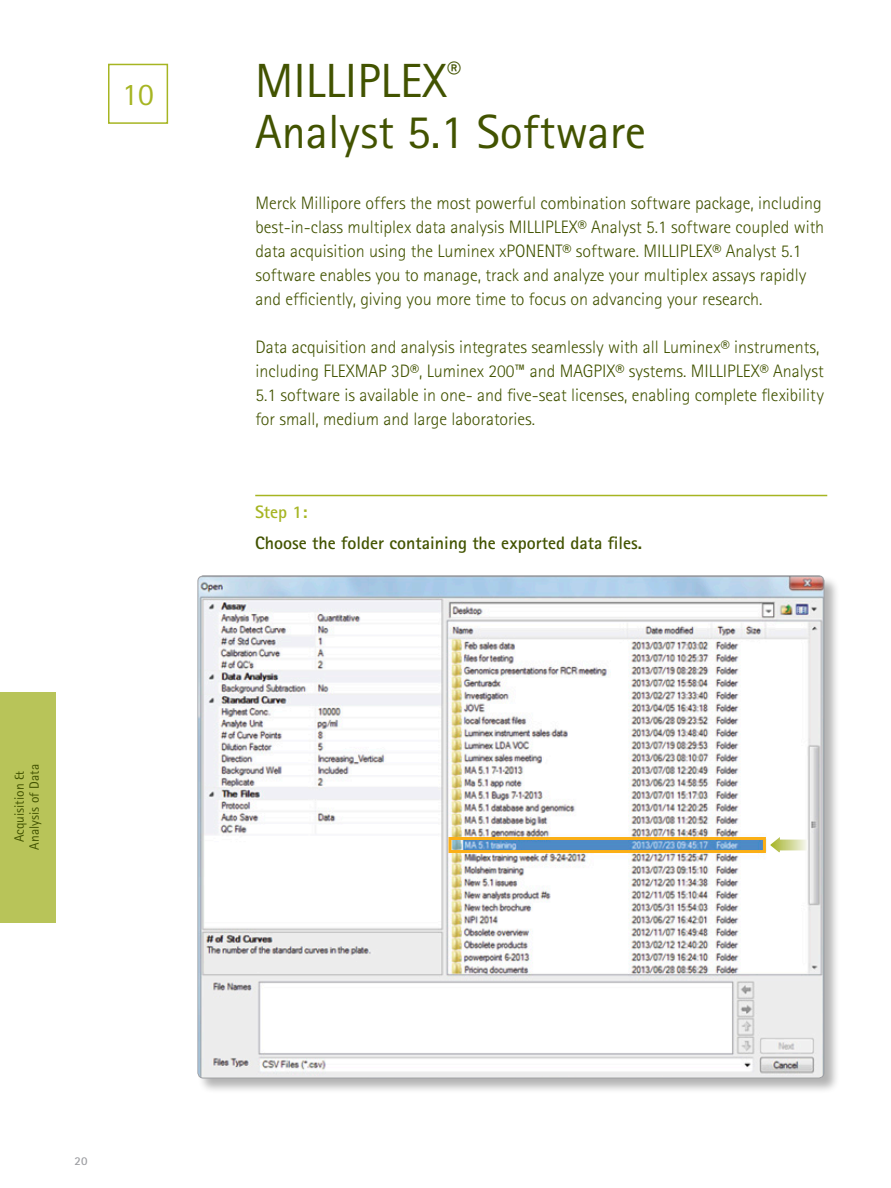
<style>
.page{position:relative;width:891px;height:1188px;background:#fff}
.page>*{position:absolute;margin:0;border:0;box-sizing:border-box;transform-origin:0 0}
.t1{font:48px/51px "Merck Sans Serif Pro";color:#425300}
.t2{font:31.5px "Merck Sans Serif Pro";color:#a6b522}
.t3{font:300 18px/24px "Merck Sans Serif Pro";color:#425300}
.t4{font:700 18px "Merck Sans Serif Pro";color:#425300}
.t5{font:700 18px "Merck Sans Serif Pro";color:#a6b522}
.t6{font:13.5px/15px "Merck Sans Serif Pro";color:#425300;text-align:center}
.t7{font:700 12px "Merck Sans Serif Pro";color:#9d9ea2}
</style>
<div class="page">
<hr style="left:255px;top:495px;width:572px;height:1px;background:#a6b522">
<div style="left:197px;top:575px;width:643px;height:519px;background:#000;opacity:.3"></div>
<img style="left:198px;top:576px;width:626px;height:502px">
<svg style="left:771px;top:837px;width:37px;height:15px"></svg>
<div style="left:448px;top:837px;width:318px;height:16px;border:3px solid #fbaf16"></div>
<div style="left:108px;top:64px;width:60px;height:60px;border:2px solid #a6b522"></div>
<div style="left:0;top:693px;width:55px;height:230px;background:#b8c459"></div>
<h2 class="t2" style="left:122px;top:75px;width:33px">10</h2>
<p class="t6" style="left:12px;top:850px;width:87px;rotate:-90deg">Acquisition &amp;<br>Analysis of Data</p>
<h1 class="t1" style="left:255px;top:56px;width:392px">MILLIPLEX<sup>®<br></sup>Analyst 5.1 Software</h1>
<p class="t3" style="left:255px;top:191px;width:570px">Merck Millipore offers the most powerful combination software package, including best-in-class multiplex data analysis MILLIPLEX® Analyst 5.1 software coupled with data acquisition using the Luminex xPONENT® software. MILLIPLEX® Analyst 5.1 software enables you to manage, track and analyze your multiplex assays rapidly and efficiently, giving you more time to focus on advancing your research.</p>
<p class="t3" style="left:255px;top:335px;width:570px">Data acquisition and analysis integrates seamlessly with all Luminex® instruments, including FLEXMAP 3D®, Luminex 200™ and MAGPIX® systems. MILLIPLEX® Analyst 5.1 software is available in one- and five-seat licenses, enabling complete flexibility for small, medium and large laboratories.</p>
<p class="t5" style="left:255px;top:500px;width:54px">Step 1:</p>
<p class="t4" style="left:255px;top:531px;width:388px">Choose the folder containing the exported data files.</p>
<p class="t7" style="left:75px;top:1154px;width:14px">20</p>
</div>
